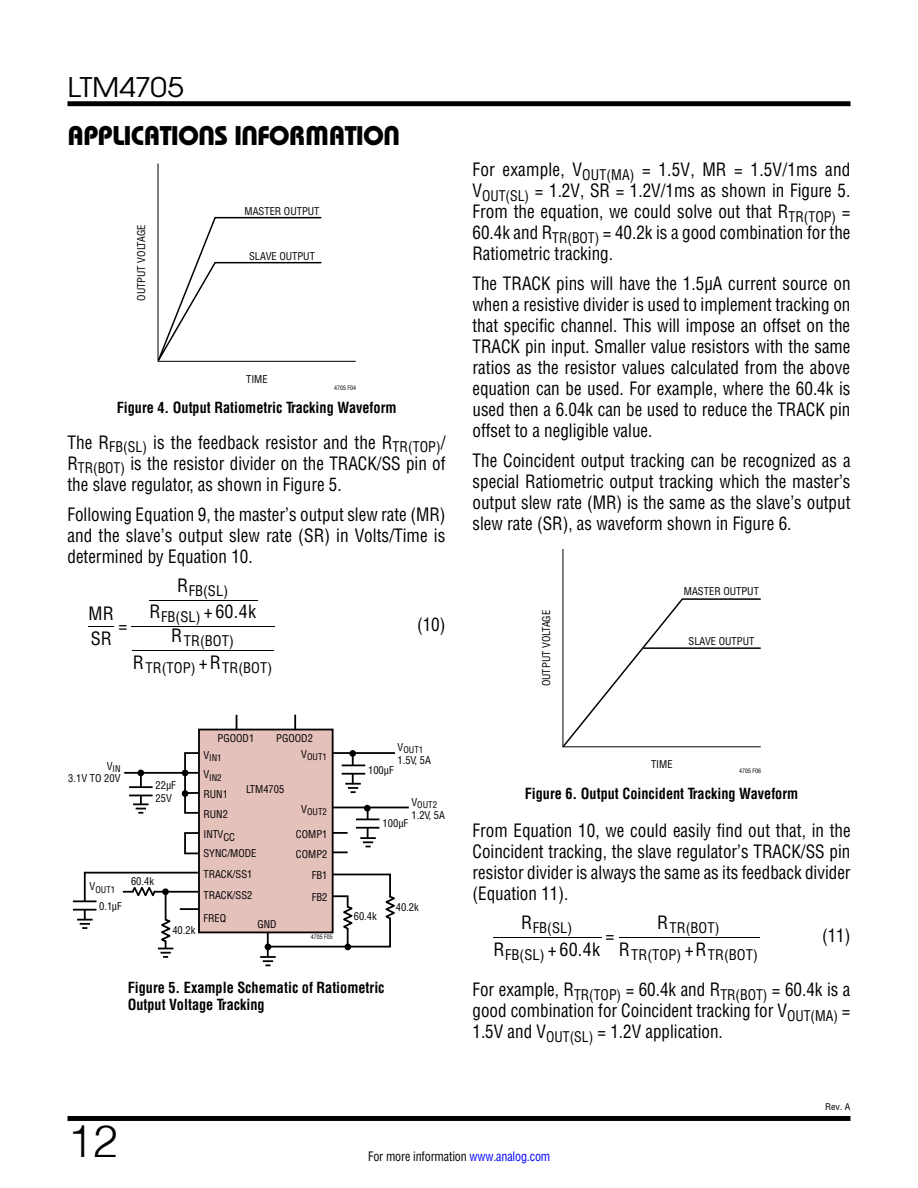
<style>
.page{position:relative;width:918px;height:1188px;background:#fff}
.page>*{position:absolute;margin:0;border:0;box-sizing:border-box;transform-origin:0 0}
.t1{font:300 45px "Helvetica";color:#000}
.t2{font:27px "Linear Bauhaus";letter-spacing:-.02em;color:#000}
.t3{font:27px "Avant Garde";letter-spacing:-.015em;color:#000;scale:1.1 1}
.t4{font:18px/21px "Linear Helv Cond";color:#000;text-align:justify;scale:.95 1}
.t5{font:18px/21px "Linear Helv Cond";color:#000;text-align:justify;scale:.96 1}
.t6{font:18px/25px "Linear Helv Cond";color:#000}
.t7{font:700 15px/16.5px "Linear Helv Cond";color:#000;scale:.95 1}
.t8{font:14.4px/26.5px "Linear Helv Cond";letter-spacing:.01em;color:#000;text-align:center}
.t9{font:12.75px "Linear Helv Cond";letter-spacing:-.01em;color:#000;scale:.95 1}
.t10{font:10.5px/19.8px "Linear Helv Cond";color:#000}
.t11{font:9px "Linear Helv Cond";color:#000}
.t12{font:9px "Linear Helv Cond";color:#000;scale:1.1 1}
.t13{font:6px "Linear Helv Cond";color:#000}
.s1{color:#00f}
</style>
<div class="page">
<div style="left:68px;top:101px;width:782px;height:5px;background:#000"></div>
<div style="left:68px;top:1116px;width:782px;height:5px;background:#000"></div>
<hr style="left:149px;top:600px;width:109px;height:1px;background:#000">
<hr style="left:133px;top:650px;width:141px;height:1px;background:#000">
<hr style="left:131px;top:627px;width:144px;height:1px;background:#000">
<svg style="left:157px;top:164px;width:199px;height:198px"></svg>
<svg style="left:562px;top:549px;width:199px;height:199px"></svg>
<hr style="left:73px;top:900px;width:24px;height:2px;background:#000">
<hr style="left:73px;top:909px;width:24px;height:2px;background:#000">
<svg style="left:77px;top:871px;width:123px;height:87px"></svg>
<hr style="left:140px;top:774px;width:2px;height:36px;background:#000">
<svg style="left:334px;top:832px;width:14px;height:2px"></svg>
<svg style="left:334px;top:851px;width:14px;height:2px"></svg>
<hr style="left:333px;top:752px;width:62px;height:2px;background:#000">
<hr style="left:124px;top:772px;width:75px;height:2px;background:#000">
<hr style="left:267px;top:932px;width:2px;height:29px;background:#000">
<hr style="left:352px;top:753px;width:2px;height:35px;background:#000">
<div style="left:199px;top:730px;width:134px;height:202px;background:#e5c1bc"></div>
<div style="left:198px;top:729px;width:136px;height:204px;border:2px solid #000"></div>
<hr style="left:333px;top:807px;width:76px;height:1px;background:#000">
<hr style="left:367px;top:807px;width:2px;height:35px;background:#000">
<div style="left:184px;top:832px;width:16px;height:22px;border:2px solid #000"></div>
<svg style="left:351px;top:766px;width:5px;height:7px"></svg>
<svg style="left:342px;top:765px;width:23px;height:1px"></svg>
<hr style="left:342px;top:773px;width:23px;height:2px;background:#000">
<svg style="left:365px;top:820px;width:5px;height:7px"></svg>
<svg style="left:356px;top:819px;width:23px;height:1px"></svg>
<hr style="left:356px;top:827px;width:23px;height:2px;background:#000">
<svg style="left:265px;top:873px;width:130px;height:77px"></svg>
<div style="left:344px;top:944px;width:7px;height:6px;background:#000;border-radius:50%"></div>
<div style="left:349px;top:750px;width:7px;height:7px;background:#000;border-radius:50%"></div>
<div style="left:364px;top:805px;width:7px;height:7px;background:#000;border-radius:50%"></div>
<svg style="left:345px;top:783px;width:16px;height:10px"></svg>
<svg style="left:360px;top:837px;width:16px;height:10px"></svg>
<svg style="left:260px;top:956px;width:16px;height:10px"></svg>
<hr style="left:129px;top:786px;width:24px;height:2px;background:#000">
<svg style="left:129px;top:787px;width:24px;height:9px"></svg>
<svg style="left:133px;top:803px;width:16px;height:11px"></svg>
<svg style="left:182px;top:751px;width:19px;height:64px"></svg>
<div style="left:137px;top:770px;width:7px;height:6px;background:#000;border-radius:50%"></div>
<svg style="left:236px;top:715px;width:1px;height:15px"></svg>
<svg style="left:294px;top:715px;width:2px;height:15px"></svg>
<hr style="left:494px;top:937px;width:108px;height:1px;background:#000">
<hr style="left:619px;top:937px;width:141px;height:1px;background:#000">
<h2 class="t3" style="left:68px;top:70px;width:107px">LTM4705</h2>
<h2 class="t2" style="left:68px;top:119px;width:334px">APPLICATIONS INFORMATION</h2>
<p class="t10" style="left:131px;top:301px;width:78px;rotate:-90deg">OUTPUT VOLTAGE</p>
<p class="t10" style="left:245px;top:201px;width:76px">MASTER OUTPUT</p>
<p class="t10" style="left:249px;top:246px;width:67px">SLAVE OUTPUT</p>
<p class="t10" style="left:246px;top:369px;width:23px">TIME</p>
<p class="t13" style="left:334px;top:384px;width:24px">4705 F04</p>
<p class="t7" style="left:117px;top:399px;width:296px">Figure 4. Output Ratiometric Tracking Waveform</p>
<p class="t5" style="left:68px;top:432px;width:395px">The R<sub>FB(SL)</sub> is the feedback resistor and the R<sub>TR(TOP)</sub>/ R<sub>TR(BOT)</sub> is the resistor divider on the TRACK/SS pin of the slave regulator, as shown in Figure 5.</p>
<p class="t4" style="left:68px;top:504px;width:399px">Following Equation 9, the master’s output slew rate (MR) and the slave’s output slew rate (SR) in Volts/Time is determined by Equation 10.</p>
<p class="t8" style="left:177px;top:577px;width:53px"><sup>R</sup>FB(SL)</p>
<p class="t6" style="left:149px;top:599px;width:108px">R<sub>FB(SL)</sub> + 60.4k</p>
<p class="t8" style="left:133px;top:627px;width:141px"><sup>R</sup>TR(BOT)<br><sup>R</sup>TR(TOP) <sup>+R</sup>TR(BOT)</p>
<p class="t6" style="left:88px;top:601px;width:27px">MR<br>SR</p>
<p class="t6" style="left:118px;top:613px;width:10px">=</p>
<p class="t4" style="left:417px;top:614px;width:31px">(10)</p>
<p class="t11" style="left:107px;top:763px;width:15px"><sup>V</sup>IN</p>
<p class="t10" style="left:68px;top:768px;width:54px">3.1V TO 20V</p>
<p class="t11" style="left:90px;top:884px;width:27px"><sup>V</sup>OUT1</p>
<p class="t10" style="left:99px;top:896px;width:24px">0.1µF</p>
<p class="t10" style="left:156px;top:779px;width:22px;line-height:12.9px">22µF<br>25V</p>
<p class="t10" style="left:131px;top:871px;width:25px">60.4k</p>
<p class="t10" style="left:172px;top:920px;width:25px">40.2k</p>
<p class="t10" style="left:218px;top:729px;width:38px">PGOOD1</p>
<p class="t10" style="left:276px;top:729px;width:38px">PGOOD2</p>
<p class="t11" style="left:203px;top:772px;width:20px"><sup>V</sup>IN2</p>
<p class="t11" style="left:398px;top:745px;width:27px"><sup>V</sup>OUT1</p>
<p class="t10" style="left:398px;top:750px;width:35px">1.5V, 5A</p>
<p class="t11" style="left:301px;top:751px;width:27px"><sup>V</sup>OUT1</p>
<p class="t11" style="left:203px;top:752px;width:20px"><sup>V</sup>IN1</p>
<p class="t10" style="left:203px;top:784px;width:55px">RUN1<br>RUN2<br>INTVCC<br>SYNC/MODE</p>
<p class="t10" style="left:203px;top:864px;width:51px;line-height:20.9px">TRACK/SS1<br>TRACK/SS2</p>
<p class="t10" style="left:203px;top:908px;width:24px">FREQ</p>
<p class="t10" style="left:354px;top:907px;width:25px">60.4k</p>
<p class="t10" style="left:368px;top:760px;width:27px">100µF</p>
<p class="t10" style="left:246px;top:779px;width:40px">LTM4705</p>
<p class="t11" style="left:411px;top:799px;width:27px"><sup>V</sup>OUT2</p>
<p class="t10" style="left:411px;top:805px;width:35px">1.2V, 5A</p>
<p class="t11" style="left:301px;top:806px;width:27px"><sup>V</sup>OUT2</p>
<p class="t10" style="left:383px;top:814px;width:27px">100µF</p>
<p class="t10" style="left:296px;top:824px;width:33px">COMP1<br>COMP2</p>
<p class="t10" style="left:312px;top:866px;width:17px">FB1</p>
<p class="t10" style="left:312px;top:887px;width:17px">FB2</p>
<p class="t10" style="left:396px;top:897px;width:25px">40.2k</p>
<p class="t10" style="left:257px;top:915px;width:21px">GND</p>
<p class="t13" style="left:311px;top:933px;width:24px">4705 F05</p>
<p class="t7" style="left:128px;top:979px;width:272px">Figure 5. Example Schematic of Ratiometric<br>Output Voltage Tracking</p>
<p class="t5" style="left:472px;top:159px;width:395px">For example, V<sub>OUT(MA)</sub> = 1.5V, MR = 1.5V/1ms and V<sub>OUT(SL)</sub> = 1.2V, SR = 1.2V/1ms as shown in Figure 5.<br>From the equation, we could solve out that R<sub>TR(TOP)</sub> = 60.4k and R<sub>TR(BOT)</sub> = 40.2k is a good combination for the Ratiometric tracking.</p>
<p class="t4" style="left:472px;top:273px;width:400px">The TRACK pins will have the 1.5µA current source on when a resistive divider is used to implement tracking on that specific channel. This will impose an offset on the TRACK pin input. Smaller value resistors with the same ratios as the resistor values calculated from the above equation can be used. For example, where the 60.4k is used then a 6.04k can be used to reduce the TRACK pin offset to a negligible value.</p>
<p class="t4" style="left:472px;top:450px;width:400px">The Coincident output tracking can be recognized as a special Ratiometric output tracking which the master’s output slew rate (MR) is the same as the slave’s output slew rate (SR), as waveform shown in Figure 6.</p>
<p class="t10" style="left:536px;top:686px;width:78px;rotate:-90deg">OUTPUT VOLTAGE</p>
<p class="t10" style="left:684px;top:581px;width:76px">MASTER OUTPUT</p>
<p class="t10" style="left:689px;top:631px;width:67px">SLAVE OUTPUT</p>
<p class="t10" style="left:651px;top:754px;width:23px">TIME</p>
<p class="t13" style="left:739px;top:767px;width:24px">4705 F06</p>
<p class="t7" style="left:525px;top:785px;width:289px">Figure 6. Output Coincident Tracking Waveform</p>
<p class="t4" style="left:472px;top:820px;width:400px">From Equation 10, we could easily find out that, in the Coincident tracking, the slave regulator’s TRACK/SS pin resistor divider is always the same as its feedback divider (Equation 11).</p>
<p class="t8" style="left:521px;top:914px;width:53px"><sup>R</sup>FB(SL)</p>
<p class="t6" style="left:494px;top:937px;width:108px">R<sub>FB(SL)</sub> + 60.4k</p>
<p class="t8" style="left:619px;top:914px;width:141px;line-height:27px"><sup>R</sup>TR(BOT)<br><sup>R</sup>TR(TOP) <sup>+R</sup>TR(BOT)</p>
<p class="t4" style="left:822px;top:925px;width:31px">(11)</p>
<p class="t4" style="left:473px;top:979px;width:399px">For example, R<sub>TR(TOP)</sub> = 60.4k and R<sub>TR(BOT)</sub> = 60.4k is a good combination for Coincident tracking for V<sub>OUT(MA)</sub> = 1.5V and V<sub>OUT(SL)</sub> = 1.2V application.</p>
<p class="t6" style="left:606px;top:923px;width:10px">=</p>
<p class="t12" style="left:825px;top:1102px;width:24px">Rev. A</p>
<h1 class="t1" style="left:68px;top:1103px;width:52px">12</h1>
<p class="t9" style="left:368px;top:1148px;width:193px">For more information <span class="s1">www.analog.com</span></p>
</div>
